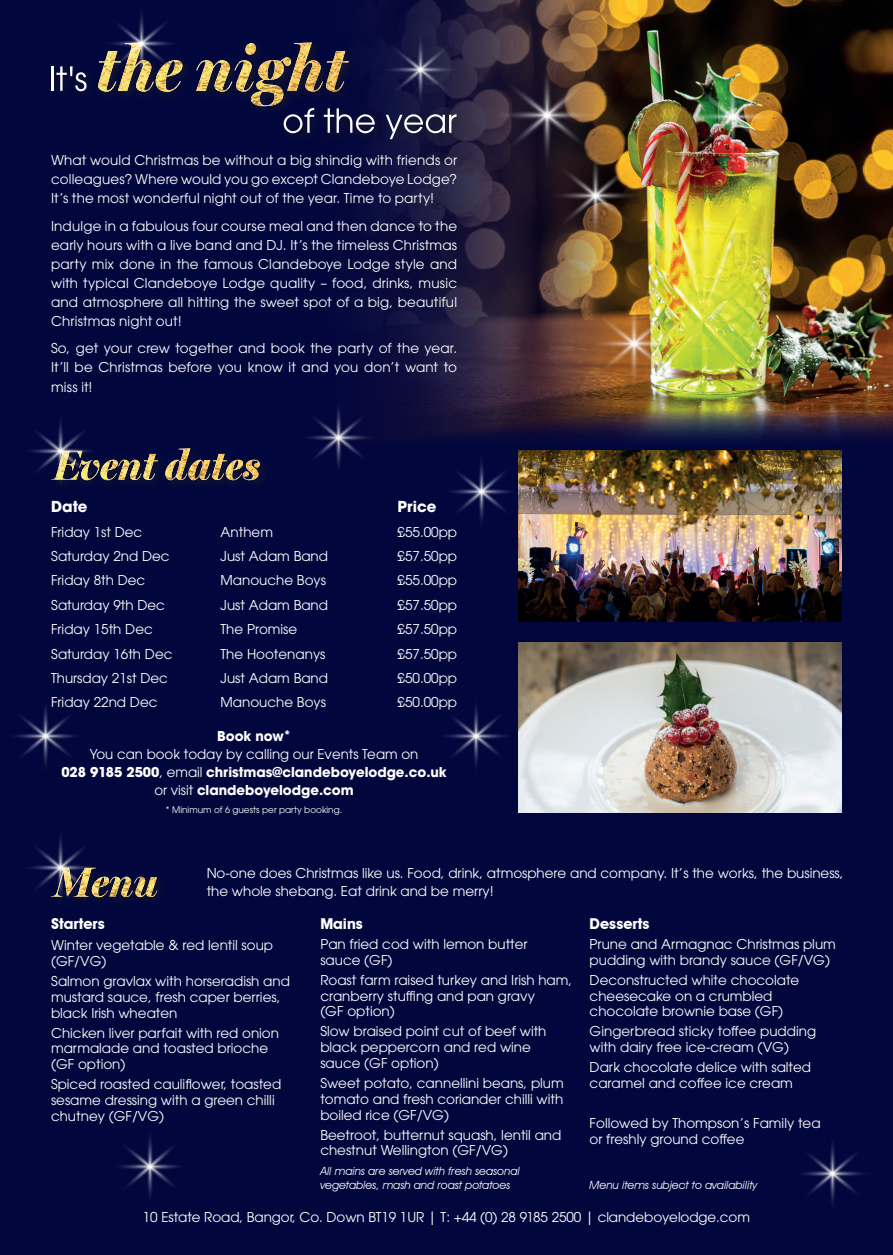
<style>
.page{position:relative;width:893px;height:1255px;background:#fff}
.page>*{position:absolute;margin:0;border:0;box-sizing:border-box;transform-origin:0 0}
.t1{font:700 15px "Avant Garde IT Cby BT";color:#fff}
.t2{font:700 15px "ITC Avant Garde Pro";color:#fff}
.t3{font:13.5px/15.8px "ITC Avant Garde Pro";color:#fff}
.t4{font:700 13.5px/18px "ITC Avant Garde Pro";color:#fff;text-align:center}
.t5{font:italic 11.25px/13.5px "Avant Garde IT Cby BT";color:#fff}
.t6{font:9px "ITC Avant Garde Pro";color:#fff}
.s1{font-weight:400}
</style>
<div class="page">
<img style="left:0;top:0;width:893px;height:1254px">
<img style="left:519px;top:642px;width:323px;height:170px">
<img style="left:519px;top:451px;width:323px;height:170px">
<div style="left:48px;top:443px;width:222px;height:48px;background:#02083b"></div>
<img style="left:106px;top:448px;width:154px;height:32px">
<div style="left:48px;top:862px;width:120px;height:46px;background:#01073c"></div>
<img style="left:106px;top:876px;width:51px;height:21px">
<div style="left:93px;top:38px;width:266px;height:79px;background:#01073d"></div>
<div style="left:279px;top:103px;width:188px;height:47px;background:#231f20;opacity:.75"></div>
<svg style="left:98px;top:43px;width:359px;height:96px"></svg>
<div style="left:46px;top:62px;width:19px;height:40px;background:#01073c"></div>
<hr style="left:51px;top:66px;width:2px;height:25px;background:#fff">
<div style="left:52px;top:62px;width:26px;height:40px;background:#231f20;opacity:.75"></div>
<div style="left:65px;top:62px;width:19px;height:24px;background:#01073c"></div>
<div style="left:71px;top:68px;width:27px;height:34px;background:#02083b"></div>
<svg style="left:56px;top:66px;width:31px;height:25px"></svg>
<img style="left:787px;top:1127px;width:91px;height:92px">
<img style="left:430px;top:690px;width:92px;height:91px">
<img style="left:104px;top:1120px;width:92px;height:92px">
<img style="left:14px;top:822px;width:92px;height:91px">
<img style="left:292px;top:391px;width:92px;height:92px">
<img style="left:436px;top:445px;width:92px;height:92px">
<img style="left:0;top:690px;width:92px;height:91px">
<img style="left:14px;top:405px;width:92px;height:92px">
<img style="left:374px;top:23px;width:92px;height:92px">
<img style="left:482px;top:50px;width:131px;height:131px">
<img style="left:537px;top:137px;width:117px;height:117px">
<img style="left:576px;top:285px;width:116px;height:116px">
<img style="left:674px;top:58px;width:117px;height:117px">
<img style="left:96px;top:0;width:92px;height:89px">
<p class="t3" style="left:51px;top:150px;width:408px;line-height:19px;text-align:justify">What would Christmas be without a big shindig with friends or colleagues? Where would you go except Clandeboye Lodge?<br>It’s the most wonderful night out of the year. Time to party!</p>
<p class="t3" style="left:51px;top:216px;width:408px;line-height:19px;text-align:justify">Indulge in a fabulous four course meal and then dance to the early hours with a live band and DJ. It’s the timeless Christmas party mix done in the famous Clandeboye Lodge style and with typical Clandeboye Lodge quality – food, drinks, music and atmosphere all hitting the sweet spot of a big, beautiful Christmas night out!</p>
<p class="t3" style="left:51px;top:339px;width:408px;line-height:19px;text-align:justify">So, get your crew together and book the party of the year.<br>It’ll be Christmas before you know it and you don’t want to miss it!</p>
<p class="t2" style="left:51px;top:496px;width:38px">Date</p>
<p class="t2" style="left:398px;top:496px;width:41px">Price</p>
<p class="t3" style="left:51px;top:523px;width:93px">Friday 1st Dec</p>
<p class="t3" style="left:221px;top:523px;width:54px">Anthem</p>
<p class="t3" style="left:398px;top:523px;width:61px">£55.00pp</p>
<p class="t3" style="left:51px;top:548px;width:120px">Saturday 2nd Dec</p>
<p class="t3" style="left:221px;top:548px;width:109px">Just Adam Band</p>
<p class="t3" style="left:398px;top:548px;width:61px">£57.50pp</p>
<p class="t3" style="left:51px;top:572px;width:96px">Friday 8th Dec</p>
<p class="t3" style="left:221px;top:572px;width:107px">Manouche Boys</p>
<p class="t3" style="left:398px;top:572px;width:61px">£55.00pp</p>
<p class="t3" style="left:51px;top:597px;width:115px">Saturday 9th Dec</p>
<p class="t3" style="left:221px;top:597px;width:109px">Just Adam Band</p>
<p class="t3" style="left:398px;top:597px;width:61px">£57.50pp</p>
<p class="t3" style="left:51px;top:621px;width:103px">Friday 15th Dec</p>
<p class="t3" style="left:221px;top:621px;width:78px">The Promise</p>
<p class="t3" style="left:398px;top:621px;width:61px">£57.50pp</p>
<p class="t3" style="left:51px;top:645px;width:123px">Saturday 16th Dec</p>
<p class="t3" style="left:221px;top:645px;width:106px">The Hootenanys</p>
<p class="t3" style="left:398px;top:645px;width:61px">£57.50pp</p>
<p class="t3" style="left:51px;top:670px;width:119px">Thursday 21st Dec</p>
<p class="t3" style="left:221px;top:670px;width:109px">Just Adam Band</p>
<p class="t3" style="left:398px;top:670px;width:61px">£50.00pp</p>
<p class="t3" style="left:51px;top:694px;width:108px">Friday 22nd Dec</p>
<p class="t3" style="left:221px;top:694px;width:107px">Manouche Boys</p>
<p class="t3" style="left:398px;top:694px;width:61px">£50.00pp</p>
<p class="t4" style="left:61px;top:726px;width:387px">Book now<sup>*<br></sup><span class="s1">You can book today by calling our Events Team on<br></span>028 9185 2500<span class="s1">, email</span> christmas@clandeboyelodge.co.uk <span class="s1">or visit</span> clandeboyelodge.com</p>
<p class="t6" style="left:166px;top:803px;width:178px">* Minimum of 6 guests per party booking.</p>
<p class="t3" style="left:207px;top:864px;width:638px;line-height:18px">No-one does Christmas like us. Food, drink, atmosphere and company. It’s the works, the business, the whole shebang. Eat drink and be merry!</p>
<p class="t1" style="left:51px;top:914px;width:55px">Starters</p>
<p class="t3" style="left:51px;top:937px;width:224px">Winter vegetable &amp; red lentil soup (GF/VG)</p>
<p class="t3" style="left:51px;top:973px;width:240px">Salmon gravlax with horseradish and mustard sauce, fresh caper berries, black Irish wheaten</p>
<p class="t3" style="left:51px;top:1024px;width:230px">Chicken liver parfait with red onion marmalade and toasted brioche (GF option)</p>
<p class="t3" style="left:51px;top:1076px;width:232px">Spiced roasted cauliflower, toasted sesame dressing with a green chilli chutney (GF/VG)</p>
<p class="t1" style="left:590px;top:914px;width:61px">Desserts</p>
<p class="t3" style="left:590px;top:936px;width:248px">Prune and Armagnac Christmas plum pudding with brandy sauce (GF/VG)</p>
<p class="t3" style="left:590px;top:971px;width:211px">Deconstructed white chocolate cheesecake on a crumbled chocolate brownie base (GF)</p>
<p class="t3" style="left:590px;top:1023px;width:228px">Gingerbread sticky toffee pudding with dairy free ice-cream (VG)</p>
<p class="t3" style="left:590px;top:1059px;width:223px">Dark chocolate delice with salted caramel and coffee ice cream</p>
<p class="t3" style="left:590px;top:1114px;width:232px">Followed by Thompson’s Family tea or freshly ground coffee</p>
<p class="t5" style="left:590px;top:1177px;width:169px">Menu items subject to availability</p>
<p class="t3" style="left:143px;top:1209px;width:609px">10 Estate Road, Bangor, Co. Down BT19 1UR | T: +44 (0) 28 9185 2500 | clandeboyelodge.com</p>
<p class="t1" style="left:320px;top:914px;width:44px">Mains</p>
<p class="t3" style="left:320px;top:936px;width:209px">Pan fried cod with lemon butter sauce (GF)</p>
<p class="t3" style="left:320px;top:971px;width:253px">Roast farm raised turkey and Irish ham, cranberry stuffing and pan gravy<br>(GF option)</p>
<p class="t3" style="left:320px;top:1023px;width:228px">Slow braised point cut of beef with black peppercorn and red wine sauce (GF option)</p>
<p class="t3" style="left:320px;top:1074px;width:245px;text-align:justify">Sweet potato, cannellini beans, plum tomato and fresh coriander chilli with boiled rice (GF/VG)</p>
<p class="t3" style="left:320px;top:1126px;width:243px">Beetroot, butternut squash, lentil and chestnut Wellington (GF/VG)</p>
<p class="t5" style="left:320px;top:1164px;width:201px">All mains are served with fresh seasonal vegetables, mash and roast potatoes</p>
</div>
